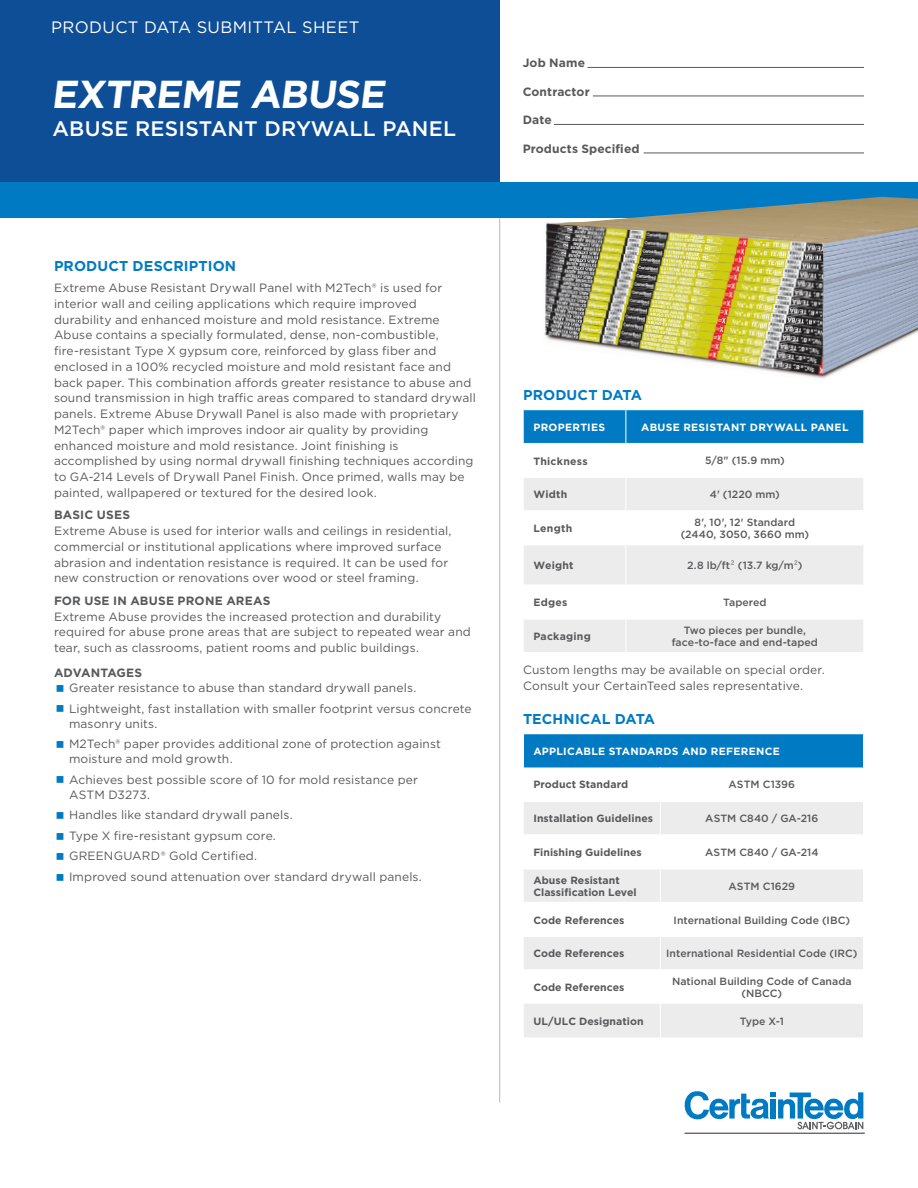
<style>
.page{position:relative;width:918px;height:1188px;background:#fff}
.page>*{position:absolute;margin:0;border:0;box-sizing:border-box;transform-origin:0 0}
.t1{font:700 39px "Gotham";color:#fff}
.t2{font:500 21px "Gotham";letter-spacing:.01em;color:#fff}
.t3{font:16.5px "Gotham";letter-spacing:.02em;color:#fff}
.t4{font:700 14.25px "Gotham";letter-spacing:.01em;color:#007bc3}
.t5{font:12px/15.8px "Gotham";letter-spacing:.01em;color:#58595b}
.t6{font:700 12px "Gotham";letter-spacing:.015em;color:#58595b}
.t7{font:500 10.5px/12px "Gotham";letter-spacing:.005em;color:#58595b;text-align:center}
.t8{font:700 10.5px/12px "Gotham";letter-spacing:.005em;color:#58595b}
.t9{font:700 10.5px "Gotham";letter-spacing:.025em;color:#fff}
.t10{font:700 10.5px "Gotham";letter-spacing:.025em;color:#58595b}
.s1{font-weight:400}
</style>
<div class="page">
<div style="left:524px;top:410px;width:339px;height:33px;background:#007bc3"></div>
<svg style="left:524px;top:478px;width:339px;height:174px;fill:#ececed"></svg>
<hr style="left:625px;top:410px;width:1px;height:33px;background:#fff">
<hr style="left:625px;top:478px;width:1px;height:32px;background:#fff">
<hr style="left:625px;top:512px;width:1px;height:32px;background:#fff">
<hr style="left:625px;top:545px;width:1px;height:39px;background:#fff">
<hr style="left:625px;top:586px;width:1px;height:32px;background:#fff">
<hr style="left:625px;top:620px;width:1px;height:32px;background:#fff">
<hr style="left:524px;top:510px;width:102px;height:2px;background:#fff">
<hr style="left:626px;top:510px;width:237px;height:2px;background:#fff">
<hr style="left:524px;top:544px;width:102px;height:1px;background:#fff">
<hr style="left:626px;top:544px;width:237px;height:1px;background:#fff">
<hr style="left:524px;top:584px;width:102px;height:2px;background:#fff">
<hr style="left:626px;top:584px;width:237px;height:2px;background:#fff">
<hr style="left:524px;top:618px;width:102px;height:2px;background:#fff">
<hr style="left:626px;top:618px;width:237px;height:2px;background:#fff">
<svg style="left:685px;top:1091px;width:178px;height:38px"></svg>
<hr style="left:685px;top:1133px;width:180px;height:1px;background:#5f6062">
<hr style="left:499px;top:218px;width:1px;height:885px;background:#b6b8ba">
<div style="left:0;top:0;width:500px;height:189px;background:#0e4e96"></div>
<hr style="left:588px;top:67px;width:276px;height:1px;background:#58595b">
<hr style="left:593px;top:96px;width:271px;height:1px;background:#58595b">
<hr style="left:554px;top:124px;width:310px;height:1px;background:#58595b">
<hr style="left:644px;top:153px;width:220px;height:1px;background:#58595b">
<div style="left:0;top:182px;width:918px;height:36px;background:#007bc3"></div>
<img style="left:544px;top:197px;width:374px;height:182px">
<div style="left:524px;top:734px;width:339px;height:33px;background:#007bc3"></div>
<svg style="left:524px;top:767px;width:339px;height:1px"></svg>
<svg style="left:524px;top:802px;width:339px;height:100px"></svg>
<div style="left:524px;top:937px;width:339px;height:32px;background:#ececed"></div>
<div style="left:524px;top:1004px;width:339px;height:33px;background:#ececed"></div>
<hr style="left:660px;top:767px;width:1px;height:33px;background:#fff">
<hr style="left:660px;top:802px;width:1px;height:32px;background:#fff">
<hr style="left:660px;top:836px;width:1px;height:32px;background:#fff">
<hr style="left:660px;top:869px;width:1px;height:33px;background:#fff">
<hr style="left:660px;top:937px;width:1px;height:32px;background:#fff">
<hr style="left:660px;top:1004px;width:1px;height:33px;background:#fff">
<hr style="left:524px;top:834px;width:136px;height:2px;background:#fff">
<hr style="left:660px;top:834px;width:203px;height:2px;background:#fff">
<hr style="left:524px;top:868px;width:136px;height:1px;background:#fff">
<hr style="left:660px;top:868px;width:203px;height:1px;background:#fff">
<h3 class="t3" style="left:51px;top:16px;width:310px">PRODUCT DATA SUBMITTAL SHEET</h3>
<h1 class="t1" style="left:51px;top:69px;width:342px">EXTREME ABUSE</h1>
<h2 class="t2" style="left:52px;top:115px;width:405px">ABUSE RESISTANT DRYWALL PANEL</h2>
<p class="t4" style="left:54px;top:257px;width:184px">PRODUCT DESCRIPTION</p>
<p class="t5" style="left:54px;top:280px;width:423px">Extreme Abuse Resistant Drywall Panel with M2Tech® is used for interior wall and ceiling applications which require improved durability and enhanced moisture and mold resistance. Extreme Abuse contains a specially formulated, dense, non-combustible, fire-resistant Type X gypsum core, reinforced by glass fiber and enclosed in a 100% recycled moisture and mold resistant face and back paper. This combination affords greater resistance to abuse and sound transmission in high traffic areas compared to standard drywall panels. Extreme Abuse Drywall Panel is also made with proprietary M2Tech® paper which improves indoor air quality by providing enhanced moisture and mold resistance. Joint finishing is accomplished by using normal drywall finishing techniques according to GA-214 Levels of Drywall Panel Finish. Once primed, walls may be painted, wallpapered or textured for the desired look.</p>
<p class="t6" style="left:54px;top:507px;width:78px">BASIC USES</p>
<p class="t5" style="left:54px;top:523px;width:399px">Extreme Abuse is used for interior walls and ceilings in residential, commercial or institutional applications where improved surface abrasion and indentation resistance is required. It can be used for new construction or renovations over wood or steel framing.</p>
<p class="t6" style="left:54px;top:593px;width:218px">FOR USE IN ABUSE PRONE AREAS</p>
<p class="t5" style="left:54px;top:608px;width:418px">Extreme Abuse provides the increased protection and durability required for abuse prone areas that are subject to repeated wear and tear, such as classrooms, patient rooms and public buildings.</p>
<p class="t6" style="left:54px;top:665px;width:90px">ADVANTAGES</p>
<p class="t5" style="left:69px;top:677px;width:404px;line-height:20.5px">Greater resistance to abuse than standard drywall panels.<br>Lightweight, fast installation with smaller footprint versus concrete</p>
<p class="t5" style="left:69px;top:713px;width:374px;line-height:20.5px">masonry units.<br>M2Tech® paper provides additional zone of protection against</p>
<p class="t5" style="left:69px;top:749px;width:351px;line-height:20.5px">moisture and mold growth.<br>Achieves best possible score of 10 for mold resistance per</p>
<p class="t5" style="left:69px;top:784px;width:354px;line-height:20.5px">ASTM D3273.<br>Handles like standard drywall panels.<br>Type X fire-resistant gypsum core.<br>GREENGUARD® Gold Certified.<br>Improved sound attenuation over standard drywall panels.</p>
<p class="t6" style="left:523px;top:55px;width:64px">Job Name</p>
<p class="t6" style="left:523px;top:84px;width:69px">Contractor</p>
<p class="t6" style="left:523px;top:112px;width:31px">Date</p>
<p class="t6" style="left:523px;top:141px;width:118px">Products Specified</p>
<p class="t4" style="left:523px;top:386px;width:120px">PRODUCT DATA</p>
<p class="t9" style="left:533px;top:420px;width:73px">PROPERTIES</p>
<p class="t9" style="left:641px;top:420px;width:209px">ABUSE RESISTANT DRYWALL PANEL</p>
<p class="t10" style="left:533px;top:454px;width:56px">Thickness</p>
<p class="t7" style="left:705px;top:455px;width:81px">5/8" (15.9 mm)</p>
<p class="t8" style="left:533px;top:488px;width:36px">Width</p>
<p class="t7" style="left:710px;top:488px;width:71px">4' (1220 mm)</p>
<p class="t8" style="left:533px;top:522px;width:40px">Length</p>
<p class="t7" style="left:681px;top:516px;width:130px">8', 10', 12' Standard (2440, 3050, 3660 mm)</p>
<p class="t8" style="left:533px;top:559px;width:42px">Weight</p>
<p class="t7" style="left:687px;top:559px;width:117px">2.8 lb/ft<span class="s1">²</span> (13.7 kg/m<span class="s1">²</span>)</p>
<p class="t8" style="left:533px;top:596px;width:35px">Edges</p>
<p class="t7" style="left:723px;top:596px;width:45px">Tapered</p>
<p class="t10" style="left:533px;top:629px;width:59px">Packaging</p>
<p class="t7" style="left:672px;top:624px;width:148px">Two pieces per bundle, face-to-face and end-taped</p>
<p class="t5" style="left:523px;top:662px;width:303px">Custom lengths may be available on special order.<br>Consult your CertainTeed sales representative.</p>
<p class="t4" style="left:523px;top:710px;width:134px">TECHNICAL DATA</p>
<p class="t9" style="left:533px;top:744px;width:248px">APPLICABLE STANDARDS AND REFERENCE</p>
<p class="t8" style="left:533px;top:778px;width:96px">Product Standard</p>
<p class="t7" style="left:729px;top:778px;width:68px">ASTM C1396</p>
<p class="t8" style="left:533px;top:813px;width:121px">Installation Guidelines</p>
<p class="t7" style="left:705px;top:812px;width:115px">ASTM C840 / GA-216</p>
<p class="t8" style="left:533px;top:846px;width:110px">Finishing Guidelines</p>
<p class="t7" style="left:705px;top:846px;width:115px">ASTM C840 / GA-214</p>
<p class="t8" style="left:533px;top:874px;width:105px">Abuse Resistant<br>Classification Level</p>
<p class="t7" style="left:729px;top:880px;width:68px">ASTM C1629</p>
<p class="t8" style="left:533px;top:914px;width:92px">Code References</p>
<p class="t7" style="left:674px;top:914px;width:178px">International Building Code (IBC)</p>
<p class="t8" style="left:533px;top:948px;width:92px">Code References</p>
<p class="t7" style="left:666px;top:947px;width:193px">International Residential Code (IRC)</p>
<p class="t8" style="left:533px;top:982px;width:92px">Code References</p>
<p class="t7" style="left:672px;top:976px;width:181px">National Building Code of Canada (NBCC)</p>
<p class="t8" style="left:533px;top:1015px;width:112px">UL/ULC Designation</p>
<p class="t7" style="left:740px;top:1015px;width:46px">Type X-1</p>
</div>
